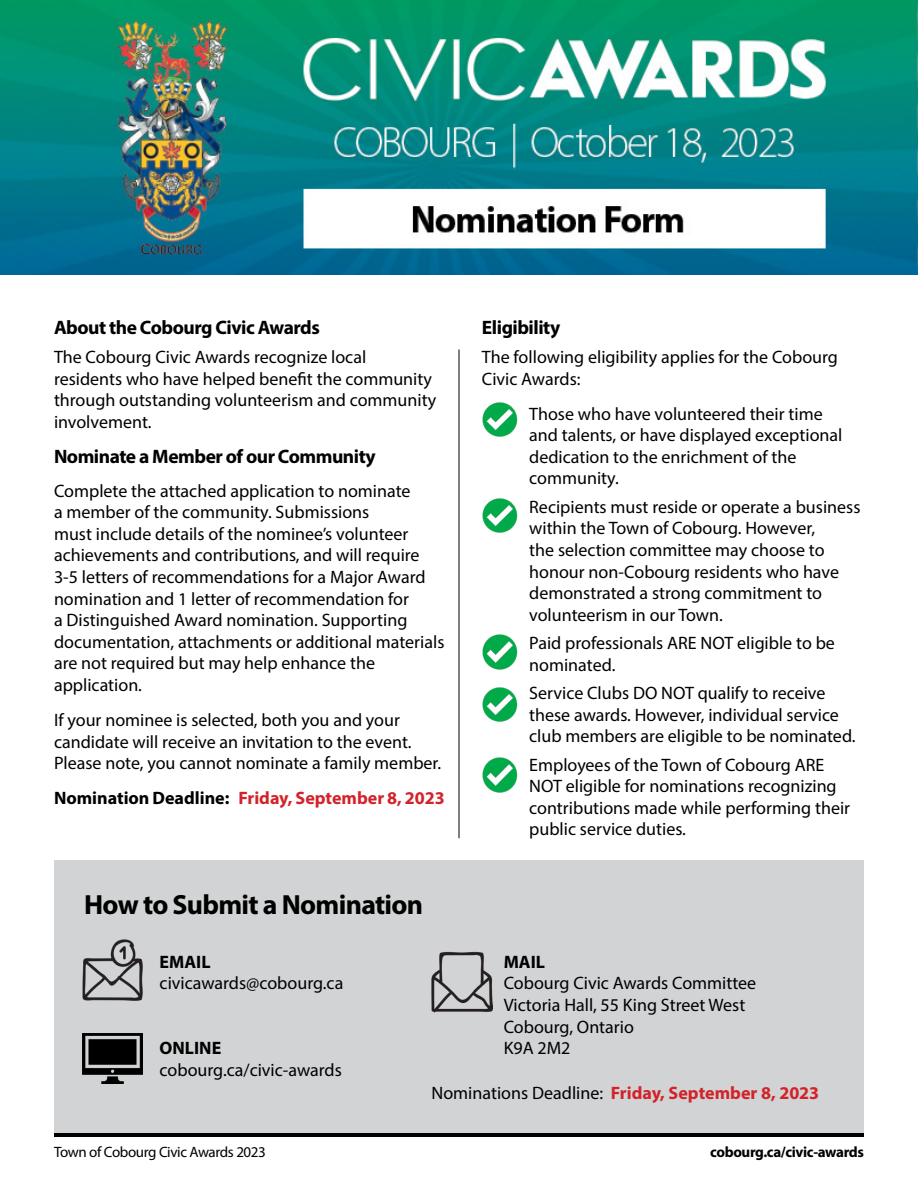
<style>
.page{position:relative;width:918px;height:1188px;background:#fff}
.page>*{position:absolute;margin:0;border:0;box-sizing:border-box;transform-origin:0 0}
.t1{font:700 27.75px "Myriad Pro";letter-spacing:-.025em;color:#000}
.t2{font:700 19.5px "Myriad Pro";letter-spacing:-.025em;color:#000}
.t3{font:18px/21.6px "Myriad Pro";color:#000}
.t4{font:700 18px "Myriad Pro";color:#d2232a}
.t5{font:700 18px "Myriad Pro";color:#000}
.t6{font:15px "Myriad Pro";letter-spacing:-.025em;color:#000}
.t7{font:700 15px "Myriad Pro";letter-spacing:-.025em;color:#000}
.s1{color:#000}
.s2{font-weight:400;color:#000}
</style>
<div class="page">
<div style="left:54px;top:1132px;width:810px;height:5px;background:#000"></div>
<div style="left:54px;top:860px;width:810px;height:272px;background:#d1d3d4"></div>
<hr style="left:459px;top:349px;width:1px;height:489px;background:#000">
<img style="left:82px;top:940px;width:61px;height:60px">
<img style="left:82px;top:1034px;width:61px;height:49px">
<img style="left:432px;top:952px;width:60px;height:60px">
<img style="left:482px;top:402px;width:36px;height:35px">
<img style="left:482px;top:498px;width:36px;height:35px">
<img style="left:482px;top:634px;width:36px;height:36px">
<img style="left:482px;top:687px;width:36px;height:35px">
<img style="left:482px;top:757px;width:36px;height:36px">
<img style="left:0;top:0;width:918px;height:274px">
<p class="t2" style="left:54px;top:315px;width:267px">About the Cobourg Civic Awards</p>
<p class="t3" style="left:54px;top:346px;width:384px">The Cobourg Civic Awards recognize local residents who have helped benefit the community through outstanding volunteerism and community involvement.</p>
<p class="t2" style="left:54px;top:444px;width:323px">Nominate a Member of our Community</p>
<p class="t3" style="left:54px;top:479px;width:392px">Complete the attached application to nominate<br>a member of the community. Submissions<br>must include details of the nominee’s volunteer achievements and contributions, and will require 3-5 letters of recommendations for a Major Award nomination and 1 letter of recommendation for<br>a Distinguished Award nomination. Supporting documentation, attachments or additional materials are not required but may help enhance the application.</p>
<p class="t3" style="left:54px;top:709px;width:389px">If your nominee is selected, both you and your candidate will receive an invitation to the event.<br>Please note, you cannot nominate a family member.</p>
<p class="t4" style="left:54px;top:786px;width:392px"><span class="s1">Nomination Deadline:</span> Friday, September 8, 2023</p>
<h1 class="t1" style="left:84px;top:886px;width:340px">How to Submit a Nomination</h1>
<p class="t5" style="left:160px;top:950px;width:52px">EMAIL</p>
<p class="t3" style="left:160px;top:972px;width:185px">civicawards@cobourg.ca</p>
<p class="t5" style="left:160px;top:1036px;width:63px">ONLINE</p>
<p class="t3" style="left:160px;top:1059px;width:184px">cobourg.ca/civic-awards</p>
<p class="t2" style="left:482px;top:315px;width:80px">Eligibility</p>
<p class="t3" style="left:482px;top:346px;width:358px">The following eligibility applies for the Cobourg<br>Civic Awards:</p>
<p class="t3" style="left:529px;top:403px;width:315px">Those who have volunteered their time and talents, or have displayed exceptional dedication to the enrichment of the community.</p>
<p class="t3" style="left:529px;top:496px;width:333px">Recipients must reside or operate a business within the Town of Cobourg. However,<br>the selection committee may choose to honour non-Cobourg residents who have demonstrated a strong commitment to volunteerism in our Town.</p>
<p class="t3" style="left:529px;top:632px;width:307px">Paid professionals ARE NOT eligible to be nominated.</p>
<p class="t3" style="left:529px;top:682px;width:328px">Service Clubs DO NOT qualify to receive these awards. However, individual service club members are eligible to be nominated.</p>
<p class="t3" style="left:529px;top:754px;width:322px">Employees of the Town of Cobourg ARE NOT eligible for nominations recognizing contributions made while performing their public service duties.</p>
<p class="t5" style="left:504px;top:950px;width:43px">MAIL</p>
<p class="t3" style="left:504px;top:972px;width:254px">Cobourg Civic Awards Committee<br>Victoria Hall, 55 King Street West<br>Cobourg, Ontario<br>K9A 2M2</p>
<p class="t4" style="left:432px;top:1081px;width:389px"><span class="s2">Nominations Deadline:</span> Friday, September 8, 2023</p>
<p class="t6" style="left:54px;top:1142px;width:213px">Town of Cobourg Civic Awards 2023</p>
<p class="t7" style="left:710px;top:1142px;width:155px">cobourg.ca/civic-awards</p>
</div>
